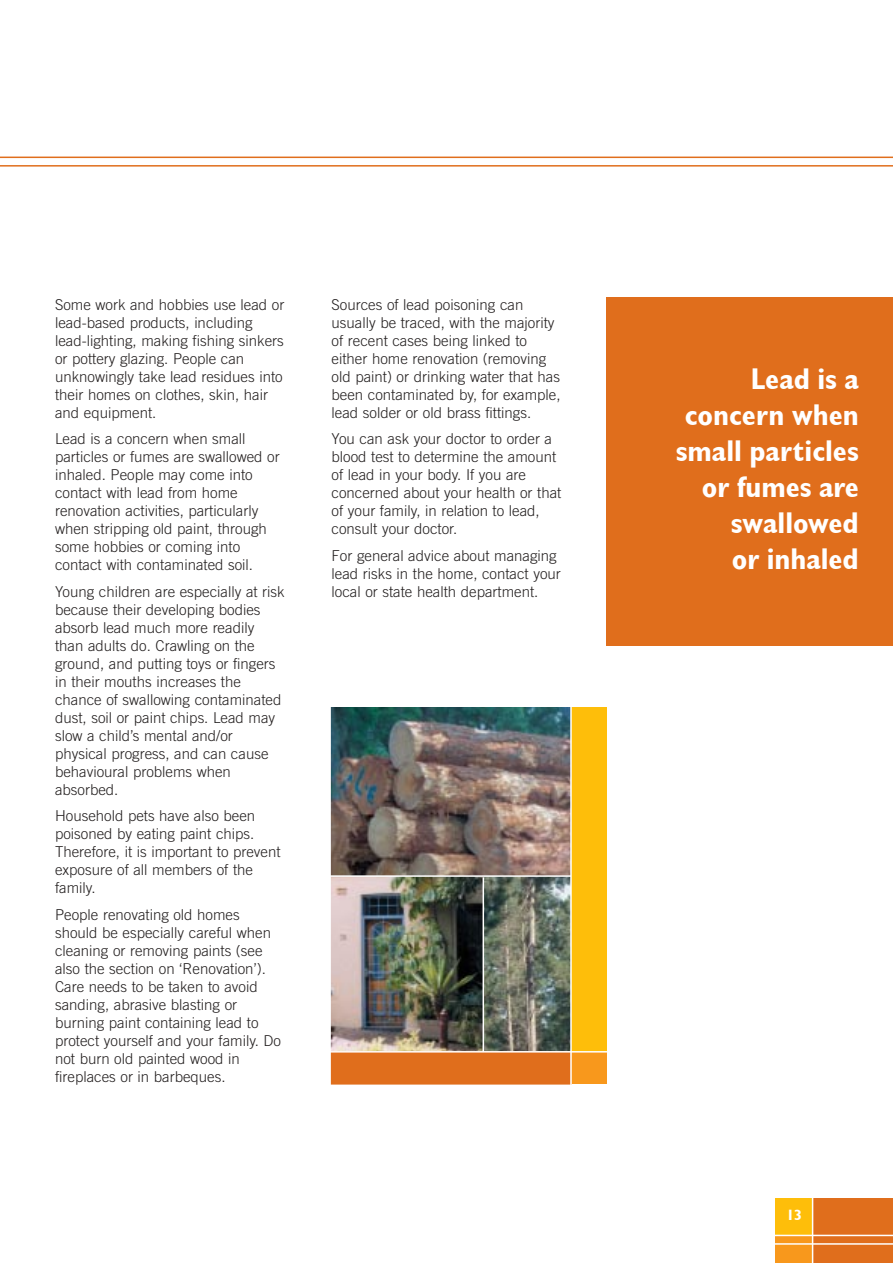
<style>
.page{position:relative;width:893px;height:1263px;background:#fff}
.page>*{position:absolute;margin:0;border:0;box-sizing:border-box;transform-origin:0 0}
.t1{font:700 condensed 30px/36px "Gill Sans";color:#fff;text-align:right}
.t2{font:300 15px/18px "Trade Gothic";color:#231f1f}
.t3{font:700 condensed 15px "Gill Sans";color:#fff}
</style>
<div class="page">
<div style="left:775px;top:1236px;width:37px;height:27px;background:#f8981c"></div>
<div style="left:775px;top:1198px;width:39px;height:38px;background:#febe0a"></div>
<div style="left:812px;top:1198px;width:80px;height:65px;background:#e06e1c"></div>
<hr style="left:768px;top:1243px;width:124px;height:2px;background:#fff">
<hr style="left:768px;top:1235px;width:124px;height:1px;background:#fff">
<hr style="left:811px;top:1185px;width:2px;height:78px;background:#fff">
<hr style="left:0;top:157px;width:892px;height:1px;background:#e06e1c">
<hr style="left:0;top:165px;width:892px;height:2px;background:#e06e1c">
<img style="left:331px;top:707px;width:239px;height:168px">
<img style="left:331px;top:877px;width:151px;height:174px">
<svg style="left:484px;top:877px;width:86px;height:174px;background:#6c7367"></svg>
<div style="left:330px;top:1052px;width:241px;height:34px;background:#e06e1c"></div>
<hr style="left:329px;top:704px;width:2px;height:390px;background:#fff">
<div style="left:606px;top:298px;width:286px;height:348px;background:#e06e1c"></div>
<div style="left:571px;top:707px;width:35px;height:345px;background:#febe0a"></div>
<div style="left:571px;top:1052px;width:35px;height:32px;background:#f8981c"></div>
<hr style="left:570px;top:704px;width:1px;height:392px;background:#fff">
<hr style="left:323px;top:1085px;width:289px;height:1px;background:#fff">
<hr style="left:320px;top:1051px;width:292px;height:2px;background:#fff">
<p class="t2" style="left:55px;top:297px;width:231px">Some work and hobbies use lead or lead-based products, including lead-lighting, making fishing sinkers or pottery glazing. People can unknowingly take lead residues into their homes on clothes, skin, hair and equipment.</p>
<p class="t2" style="left:55px;top:432px;width:226px">Lead is a concern when small particles or fumes are swallowed or inhaled. People may come into contact with lead from home renovation activities, particularly when stripping old paint, through some hobbies or coming into contact with contaminated soil.</p>
<p class="t2" style="left:55px;top:584px;width:231px">Young children are especially at risk because their developing bodies absorb lead much more readily than adults do. Crawling on the ground, and putting toys or fingers in their mouths increases the chance of swallowing contaminated dust, soil or paint chips. Lead may slow a child’s mental and/or physical progress, and can cause behavioural problems when absorbed.</p>
<p class="t2" style="left:55px;top:809px;width:227px">Household pets have also been poisoned by eating paint chips.<br>Therefore, it is important to prevent exposure of all members of the family.</p>
<p class="t2" style="left:55px;top:907px;width:227px">People renovating old homes should be especially careful when cleaning or removing paints (see also the section on ‘Renovation’).<br>Care needs to be taken to avoid sanding, abrasive blasting or burning paint containing lead to protect yourself and your family. Do not burn old painted wood in fireplaces or in barbeques.</p>
<p class="t2" style="left:331px;top:297px;width:230px">Sources of lead poisoning can usually be traced, with the majority of recent cases being linked to either home renovation (removing old paint) or drinking water that has been contaminated by, for example, lead solder or old brass fittings.</p>
<p class="t2" style="left:331px;top:432px;width:231px">You can ask your doctor to order a blood test to determine the amount of lead in your body. If you are concerned about your health or that of your family, in relation to lead, consult your doctor.</p>
<p class="t2" style="left:331px;top:548px;width:231px">For general advice about managing lead risks in the home, contact your local or state health department.</p>
<h1 class="t1" style="left:675px;top:361px;width:185px">Lead is a concern when small particles or fumes are swallowed<br>or inhaled</h1>
<p class="t3" style="left:786px;top:1206px;width:17px">13</p>
</div>
